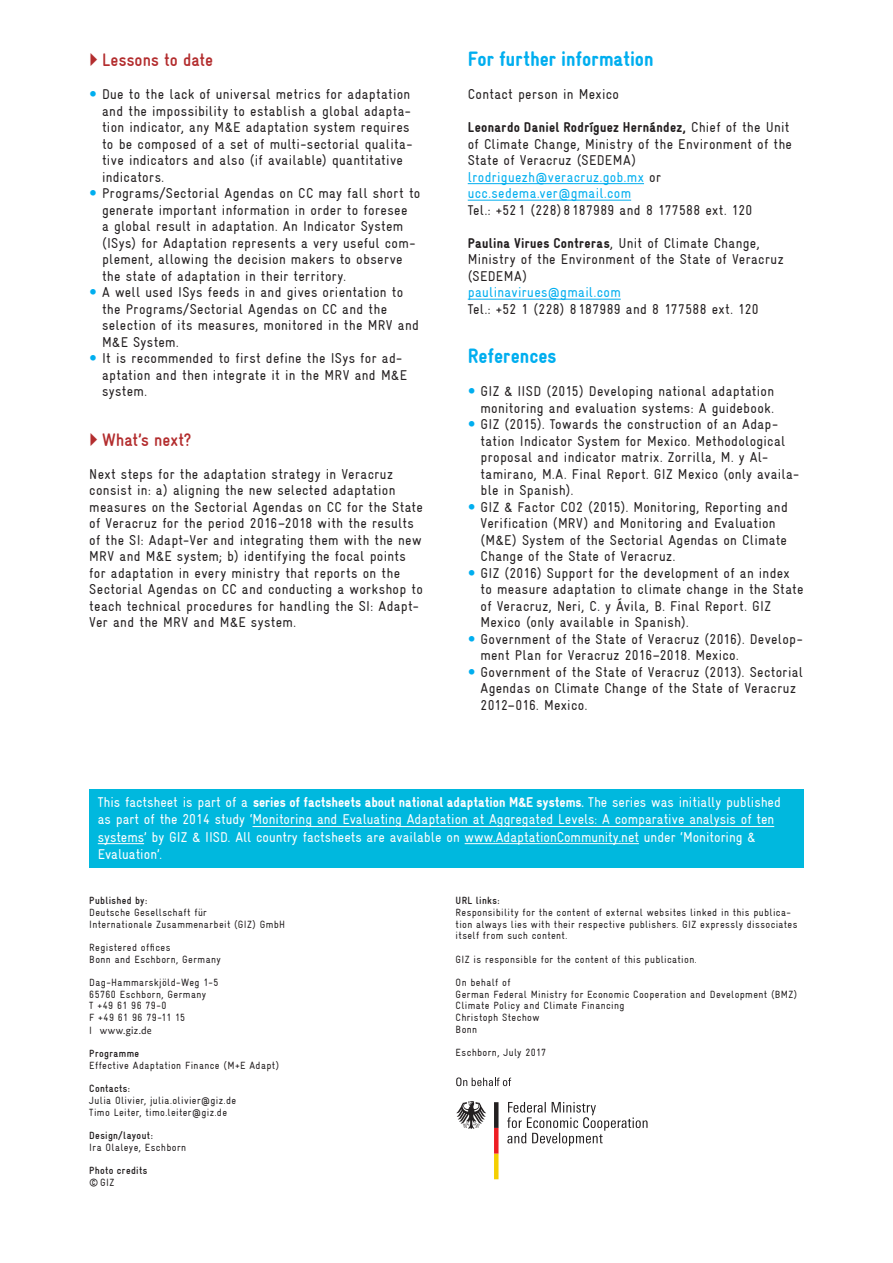
<style>
.page{position:relative;width:893px;height:1263px;background:#fff}
.page>*{position:absolute;margin:0;border:0;box-sizing:border-box;transform-origin:0 0}
.U1{font:900 condensed 21px "Gravur";color:#00aeef}
.t1{font:700 condensed 18px "Gravur";color:#b32d2e}
.copytext{font:condensed 14.25px/16.5px "Gravur";letter-spacing:.025em;color:#231f20}
.t2{font:condensed 14.25px/17.1px "Gravur";color:#fff}
.t3{font:condensed 10.5px/11.7px "Gravur";letter-spacing:.035em;color:#231f20}
.t4{font:700 condensed 10.5px "Gravur";letter-spacing:.035em;color:#231f20}
.t5{font:10.5px "Bundes Sans";letter-spacing:.025em;color:#231f20}
.s1{font-weight:900}
.s2{color:#00aeef}
.s3{font-weight:700}
.s4{font-family:"Gravur";font-stretch:condensed}
</style>
<div class="page">
<hr style="left:468px;top:183px;width:176px;height:1px;background:#00aeef">
<hr style="left:468px;top:200px;width:163px;height:1px;background:#00aeef">
<hr style="left:468px;top:299px;width:153px;height:1px;background:#00aeef">
<div style="left:89px;top:789px;width:715px;height:78px;background:#00b8de"></div>
<hr style="left:252px;top:826px;width:522px;height:1px;background:#fff">
<hr style="left:98px;top:843px;width:46px;height:1px;background:#fff">
<hr style="left:465px;top:843px;width:174px;height:1px;background:#fff">
<svg style="left:456px;top:1101px;width:30px;height:28px"></svg>
<svg style="left:494px;top:1102px;width:4px;height:77px"></svg>
<svg style="left:507px;top:1102px;width:140px;height:44px"></svg>
<svg style="left:456px;top:1077px;width:55px;height:9px"></svg>
<p class="t1" style="left:102px;top:50px;width:113px">Lessons to date</p>
<p class="copytext" style="left:102px;top:86px;width:312px">Due to the lack of universal metrics for adaptation and the impossibility to establish a global adapta&shy;tion indicator, any M&amp;E adaptation system requires to be composed of a set of multi-sectorial qualita&shy;tive indicators and also (if available) quantitative indicators.</p>
<p class="copytext" style="left:102px;top:185px;width:320px">Programs/Sectorial Agendas on CC may fall short to generate important information in order to foresee<br>a global result in adaptation. An Indicator System (ISys) for Adaptation represents a very useful com&shy;plement, allowing the decision makers to observe the state of adaptation in their territory.</p>
<p class="copytext" style="left:102px;top:284px;width:319px">A well used ISys feeds in and gives orientation to the Programs/Sectorial Agendas on CC and the selection of its measures, monitored in the MRV and M&amp;E System.</p>
<p class="copytext" style="left:102px;top:350px;width:306px">It is recommended to first define the ISys for ad&shy;aptation and then integrate it in the MRV and M&amp;E system.</p>
<p class="t1" style="left:102px;top:429px;width:91px">What’s next?</p>
<p class="copytext" style="left:89px;top:465px;width:335px">Next steps for the adaptation strategy in Veracruz consist in: a) aligning the new selected adaptation measures on the Sectorial Agendas on CC for the State of Veracruz for the period 2016–2018 with the results of the SI: Adapt-Ver and integrating them with the new MRV and M&amp;E system; b) identifying the focal points for adaptation in every ministry that reports on the Sectorial Agendas on CC and conducting a workshop to teach technical procedures for handling the SI: Adapt-Ver and the MRV and M&amp;E system.</p>
<p class="U1" style="left:468px;top:47px;width:187px">For further information</p>
<p class="copytext" style="left:468px;top:86px;width:153px">Contact person in Mexico</p>
<p class="copytext" style="left:468px;top:119px;width:326px"><span class="s1">Leonardo Daniel Rodríguez Hernández,</span> Chief of the Unit of Climate Change, Ministry of the Environment of the State of Veracruz (SEDEMA) <span class="s2">lrodriguezh@veracruz.gob.mx</span> or <span class="s2">ucc.sedema.ver@gmail.com<br></span>Tel.: +52 1 (228) 8 187989 and 8 177588 ext. 120</p>
<p class="copytext" style="left:468px;top:234px;width:317px"><span class="s1">Paulina Virues Contreras</span>, Unit of Climate Change, Ministry of the Environment of the State of Veracruz (SEDEMA)<br><span class="s2">paulinavirues@gmail.com<br></span>Tel.: +52 1 (228) 8 187989 and 8 177588 ext. 120</p>
<p class="U1" style="left:468px;top:344px;width:90px">References</p>
<p class="copytext" style="left:480px;top:383px;width:295px">GIZ &amp; IISD (2015) Developing national adaptation monitoring and evaluation systems: A guidebook.</p>
<p class="copytext" style="left:480px;top:416px;width:320px">GIZ (2015). Towards the construction of an Adap&shy;tation Indicator System for Mexico. Methodological proposal and indicator matrix. Zorrilla, M. y Al&shy;tamirano, M.A. Final Report. GIZ Mexico (only availa&shy;ble in Spanish).</p>
<p class="copytext" style="left:480px;top:498px;width:309px">GIZ &amp; Factor CO2 (2015). Monitoring, Reporting and Verification (MRV) and Monitoring and Evaluation (M&amp;E) System of the Sectorial Agendas on Climate Change of the State of Veracruz.</p>
<p class="copytext" style="left:480px;top:564px;width:325px">GIZ (2016) Support for the development of an index to measure adaptation to climate change in the State of Veracruz, Neri, C. y Ávila, B. Final Report. GIZ Mexico (only available in Spanish).</p>
<p class="copytext" style="left:480px;top:630px;width:324px">Government of the State of Veracruz (2016). Develop&shy;ment Plan for Veracruz 2016–2018. Mexico.</p>
<p class="copytext" style="left:480px;top:663px;width:324px">Government of the State of Veracruz (2013). Sectorial<br>Agendas on Climate Change of the State of Veracruz<br>2012–016. Mexico.</p>
<p class="t2" style="left:98px;top:794px;width:685px">This factsheet is part of a <span class="s1">series of factsheets about national adaptation M&amp;E systems</span><span class="s3">.</span> The series was initially published as part of the 2014 study ‘Monitoring and Evaluating Adaptation at Aggregated Levels: A comparative analysis of ten systems’ by GIZ &amp; IISD. All country factsheets are available on www.AdaptationCommunity.net under ‘Monitoring &amp; Evaluation’.</p>
<p class="t4" style="left:89px;top:895px;width:59px">Published by:</p>
<p class="t3" style="left:89px;top:906px;width:119px">Deutsche Gesellschaft für</p>
<p class="t3" style="left:89px;top:918px;width:197px">Internationale Zusammenarbeit (GIZ) GmbH</p>
<p class="t3" style="left:89px;top:941px;width:83px">Registered offices</p>
<p class="t3" style="left:89px;top:953px;width:133px">Bonn and Eschborn, Germany</p>
<p class="t3" style="left:89px;top:976px;width:131px">Dag-Hammarskjöld-Weg 1-5</p>
<p class="t3" style="left:89px;top:988px;width:118px">65760 Eschborn, Germany</p>
<p class="t3" style="left:89px;top:1000px;width:79px">T +49 61 96 79-0</p>
<p class="t3" style="left:89px;top:1012px;width:97px">F +49 61 96 79-11 15</p>
<p class="t5" style="left:89px;top:1024px;width:64px"><span class="s4">I</span> www.giz.de</p>
<p class="t4" style="left:89px;top:1048px;width:51px">Programme</p>
<p class="t3" style="left:89px;top:1059px;width:191px">Effective Adaptation Finance (M+E Adapt)</p>
<p class="t4" style="left:89px;top:1083px;width:42px">Contacts:</p>
<p class="t3" style="left:89px;top:1094px;width:148px">Julia Olivier, julia.olivier@giz.de</p>
<p class="t3" style="left:89px;top:1106px;width:139px">Timo Leiter, timo.leiter@giz.de</p>
<p class="t4" style="left:89px;top:1130px;width:65px">Design/layout:</p>
<p class="t3" style="left:89px;top:1141px;width:98px">Ira Olaleye, Eschborn</p>
<p class="t4" style="left:89px;top:1165px;width:60px">Photo credits</p>
<p class="t3" style="left:89px;top:1176px;width:26px">©GIZ</p>
<p class="t4" style="left:456px;top:895px;width:45px">URL links:</p>
<p class="t3" style="left:456px;top:906px;width:343px">Responsibility for the content of external websites linked in this publica&shy;tion always lies with their respective publishers. GIZ expressly dissociates itself from such content.</p>
<p class="t3" style="left:456px;top:953px;width:243px">GIZ is responsible for the content of this publication.</p>
<p class="t3" style="left:456px;top:976px;width:56px">On behalf of</p>
<p class="t3" style="left:456px;top:988px;width:343px">German Federal Ministry for Economic Cooperation and Development (BMZ)</p>
<p class="t3" style="left:456px;top:1000px;width:170px">Climate Policy and Climate Financing</p>
<p class="t3" style="left:456px;top:1012px;width:85px">Christoph Stechow</p>
<p class="t3" style="left:456px;top:1023px;width:23px">Bonn</p>
<p class="t3" style="left:456px;top:1047px;width:92px">Eschborn, July 2017</p>
</div>
